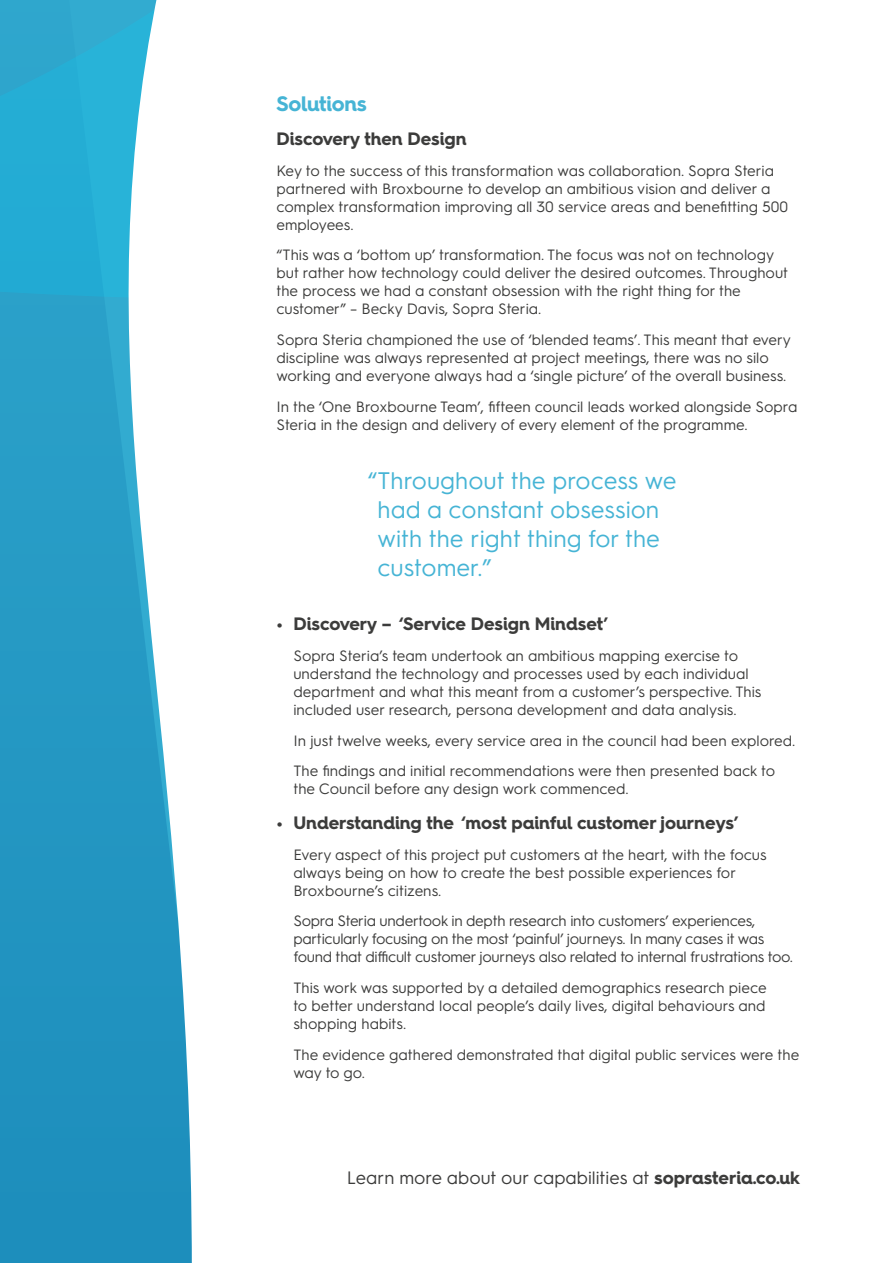
<style>
.page{position:relative;width:893px;height:1263px;background:#fff}
.page>*{position:absolute;margin:0;border:0;box-sizing:border-box;transform-origin:0 0}
.t1{font:24px/28.8px "Hurme Geometric Sans 3";color:#46b4d5}
.t2{font:700 21px "Hurme Geometric Sans 4";letter-spacing:-.01em;color:#46b4d5}
.t3{font:700 18px "Hurme Geometric Sans 4";color:#3c3c3b}
.t4{font:18px "Hurme Geometric Sans 3";color:#3c3c3b}
.t5{font:15px/18px "Hurme Geometric Sans 3";color:#3c3c3b}
.t6{font:15px/18px "Hurme Geometric Sans 3";letter-spacing:-.02em;color:#3c3c3b}
.s1{font-family:"Hurme Geometric Sans 4";font-weight:700}
</style>
<div class="page">
<svg style="left:0;top:300px;width:122px;height:963px"></svg>
<svg style="left:0;top:0;width:122px;height:300px;fill:#25acd4"></svg>
<svg style="left:122px;top:0;width:70px;height:1263px"></svg>
<h2 class="t2" style="left:276px;top:88px;width:92px">Solutions</h2>
<p class="t3" style="left:276px;top:126px;width:192px">Discovery then Design</p>
<p class="t5" style="left:276px;top:160px;width:513px">Key to the success of this transformation was collaboration. Sopra Steria partnered with Broxbourne to develop an ambitious vision and deliver a complex transformation improving all 30 service areas and benefitting 500 employees.</p>
<p class="t5" style="left:276px;top:245px;width:513px">“This was a ‘bottom up’ transformation. The focus was not on technology but rather how technology could deliver the desired outcomes. Throughout the process we had a constant obsession with the right thing for the customer” – Becky Davis, Sopra Steria.</p>
<p class="t5" style="left:276px;top:330px;width:516px">Sopra Steria championed the use of ‘blended teams’. This meant that every discipline was always represented at project meetings, there was no silo working and everyone always had a ‘single picture’ of the overall business.</p>
<p class="t5" style="left:276px;top:397px;width:522px">In the ‘One Broxbourne Team’, fifteen council leads worked alongside Sopra<br>Steria in the design and delivery of every element of the programme.</p>
<h1 class="t1" style="left:378px;top:465px;width:300px;text-indent:-10px">“Throughout the process we had a constant obsession with the right thing for the customer.”</h1>
<p class="t3" style="left:276px;top:611px;width:333px">• Discovery – ‘Service Design Mindset’</p>
<p class="t5" style="left:293px;top:646px;width:470px">Sopra Steria’s team undertook an ambitious mapping exercise to understand the technology and processes used by each individual department and what this meant from a customer’s perspective. This included user research, persona development and data analysis.</p>
<p class="t5" style="left:293px;top:724px;width:504px;line-height:30.8px">In just twelve weeks, every service area in the council had been explored.<br>The findings and initial recommendations were then presented back to</p>
<p class="t5" style="left:293px;top:779px;width:337px">the Council before any design work commenced.</p>
<p class="t3" style="left:276px;top:810px;width:463px">• Understanding the ‘most painful customer journeys’</p>
<p class="t5" style="left:293px;top:844px;width:475px">Every aspect of this project put customers at the heart, with the focus always being on how to create the best possible experiences for<br>Broxbourne’s citizens.</p>
<p class="t6" style="left:293px;top:911px;width:501px">Sopra Steria undertook in depth research into customers’ experiences, particularly focusing on the most ‘painful’ journeys. In many cases it was found that difficult customer journeys also related to internal frustrations too.</p>
<p class="t5" style="left:293px;top:978px;width:475px;text-align:justify">This work was supported by a detailed demographics research piece to better understand local people’s daily lives, digital behaviours and shopping habits.</p>
<p class="t5" style="left:293px;top:1044px;width:508px">The evidence gathered demonstrated that digital public services were the way to go.</p>
<p class="t4" style="left:347px;top:1165px;width:455px">Learn more about our capabilities at <span class="s1">soprasteria.co.uk</span></p>
</div>
